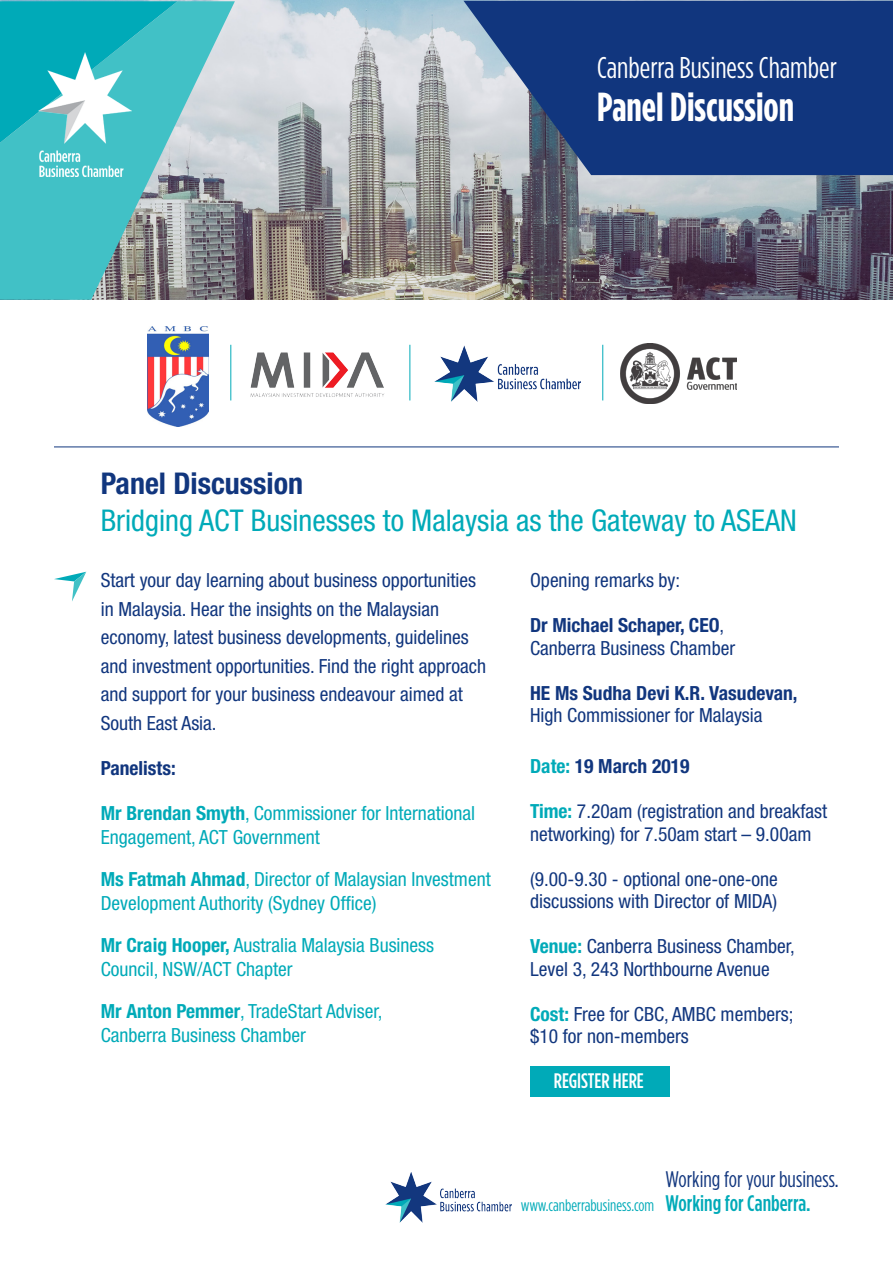
<style>
.page{position:relative;width:893px;height:1263px;background:#fff}
.page>*{position:absolute;margin:0;border:0;box-sizing:border-box;transform-origin:0 0}
.t1{font:700 40.5px "Gotham Condensed";color:#fff}
.t2{font:condensed 30px "Helvetica Neue";color:#00aab8}
.t3{font:30px "Gotham Condensed";color:#fff}
.t4{font:700 condensed 30px "Helvetica Neue";color:#11367e}
.t5{font:22.5px "Gotham Condensed";color:#11367e}
.t6{font:500 22.5px "Gotham Condensed";color:#00aab8}
.t7{font:500 21px "Gotham Condensed";color:#fff}
.t8{font:condensed 19.5px/28.5px "Helvetica Neue";color:#11367e}
.t9{font:condensed 19.5px/24px "Helvetica Neue";color:#00aab8}
.t10{font:700 condensed 19.5px/22.5px "Helvetica Neue";color:#11367e}
.t11{font:16.5px "Gotham Condensed";color:#00aab8}
.s1{font-weight:700}
.s2{font-weight:400}
.s3{color:#00aab8}
.s4{font-weight:700;color:#00aab8}
</style>
<div class="page">
<img style="left:235px;top:1px;width:658px;height:299px">
<svg style="left:463px;top:1px;width:430px;height:174px;background:#284987"></svg>
<img style="left:385px;top:1172px;width:126px;height:50px">
<svg style="left:54px;top:572px;width:32px;height:29px"></svg>
<svg style="left:0;top:1px;width:235px;height:299px;background:#5ab3b9"></svg>
<img style="left:39px;top:53px;width:93px;height:124px">
<hr style="left:54px;top:447px;width:785px;height:1px;background:#11367e">
<div style="left:530px;top:1066px;width:140px;height:30px;background:#00aab8"></div>
<img style="left:147px;top:326px;width:61px;height:100px">
<img style="left:250px;top:352px;width:135px;height:45px">
<img style="left:434px;top:345px;width:146px;height:56px">
<img style="left:620px;top:344px;width:117px;height:59px">
<hr style="left:602px;top:345px;width:1px;height:55px;background:#00aab8">
<hr style="left:410px;top:345px;width:1px;height:55px;background:#00aab8">
<hr style="left:231px;top:345px;width:1px;height:55px;background:#00aab8">
<p class="t3" style="left:597px;top:51px;width:241px">Canberra Business Chamber</p>
<p class="t1" style="left:597px;top:84px;width:199px">Panel Discussion</p>
<p class="t4" style="left:101px;top:465px;width:204px">Panel Discussion</p>
<p class="t2" style="left:101px;top:503px;width:697px">Bridging ACT Businesses to Malaysia as the Gateway to ASEAN</p>
<p class="t8" style="left:101px;top:566px;width:387px">Start your day learning about business opportunities in Malaysia. Hear the insights on the Malaysian economy, latest business developments, guidelines and investment opportunities. Find the right approach and support for your business endeavour aimed at South East Asia.</p>
<p class="t10" style="left:101px;top:756px;width:76px">Panelists:</p>
<p class="t9" style="left:101px;top:800px;width:376px"><span class="s1">Mr Brendan Smyth</span>, Commissioner for International<br>Engagement, ACT Government</p>
<p class="t9" style="left:101px;top:866px;width:392px"><span class="s1">Ms Fatmah Ahmad</span>, Director of Malaysian Investment<br>Development Authority (Sydney Office)</p>
<p class="t9" style="left:101px;top:932px;width:335px"><span class="s1">Mr Craig Hooper,</span> Australia Malaysia Business<br>Council, NSW/ACT Chapter</p>
<p class="t9" style="left:101px;top:998px;width:283px"><span class="s1">Mr Anton Pemmer</span>, TradeStart Adviser,<br>Canberra Business Chamber</p>
<p class="t8" style="left:530px;top:566px;width:152px">Opening remarks by:</p>
<p class="t8" style="left:530px;top:614px;width:207px;line-height:22.5px"><span class="s1">Dr Michael Schaper, CEO</span>,<br>Canberra Business Chamber</p>
<p class="t10" style="left:530px;top:681px;width:269px">HE Ms Sudha Devi K.R. Vasudevan,<br><span class="s2">High Commissioner for Malaysia</span></p>
<p class="t10" style="left:530px;top:755px;width:161px"><span class="s3">Date:</span> 19 March 2019</p>
<p class="t8" style="left:530px;top:800px;width:299px;line-height:22.5px"><span class="s4">Time:</span> 7.20am (registration and breakfast networking) for 7.50am start – 9.00am</p>
<p class="t8" style="left:530px;top:867px;width:249px;line-height:22.5px">(9.00-9.30 - optional one-one-one discussions with Director of MIDA)</p>
<p class="t8" style="left:530px;top:935px;width:266px;line-height:22.5px"><span class="s4">Venue:</span> Canberra Business Chamber,<br>Level 3, 243 Northbourne Avenue</p>
<p class="t8" style="left:530px;top:1002px;width:265px;line-height:22.5px"><span class="s4">Cost:</span> Free for CBC, AMBC members; $10 for non-members</p>
<p class="t7" style="left:554px;top:1069px;width:91px">REGISTER HERE</p>
<p class="t11" style="left:521px;top:1196px;width:135px">www.canberrabusiness.com</p>
<p class="t5" style="left:666px;top:1166px;width:175px">Working for your business.</p>
<p class="t6" style="left:666px;top:1191px;width:147px">Working for Canberra.</p>
</div>
